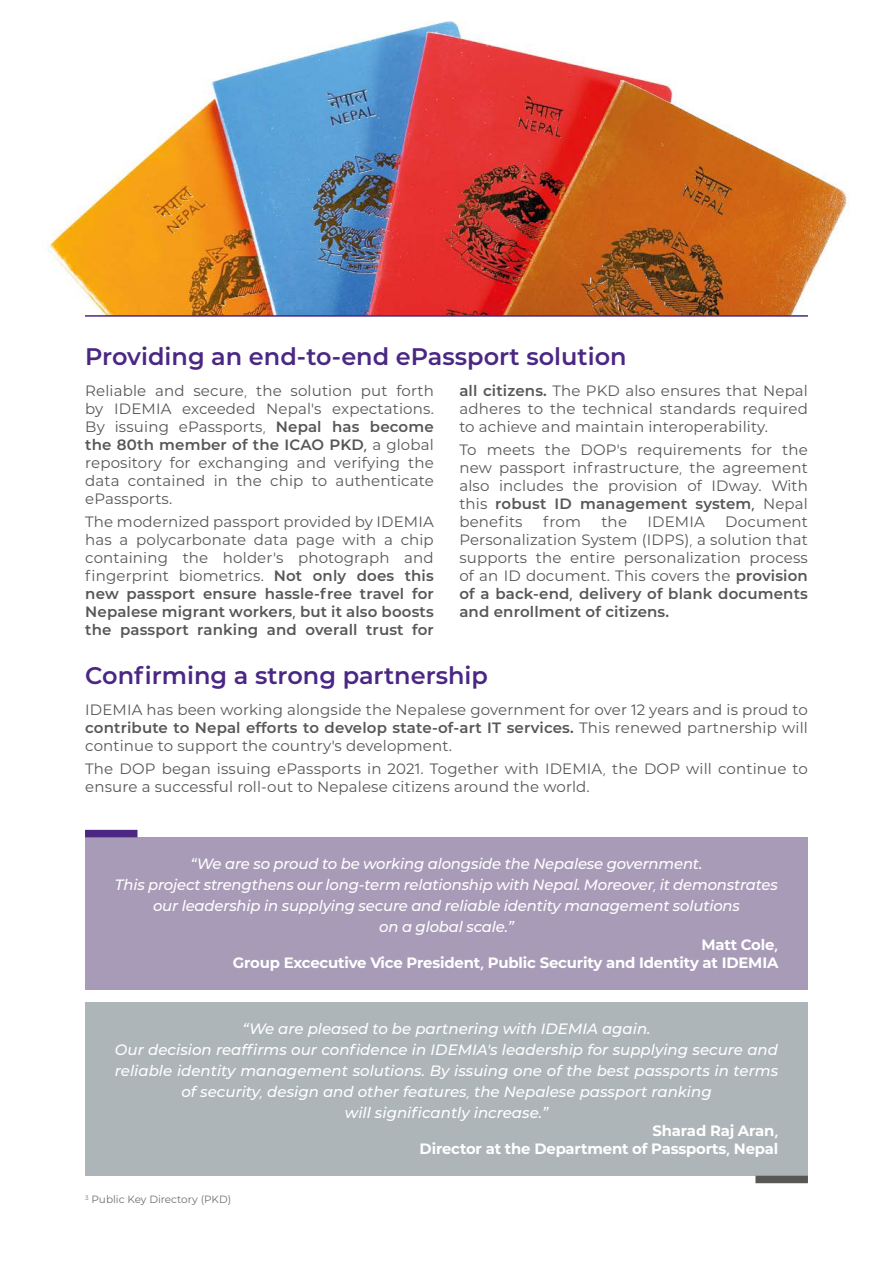
<style>
.page{position:relative;width:893px;height:1263px;background:#fff}
.page>*{position:absolute;margin:0;border:0;box-sizing:border-box;transform-origin:0 0}
.t1{font:600 24px "IDEMIA";color:#4b2784}
.t2{font:15px/18px "IDEMIA";letter-spacing:.01em;color:#575756;text-align:justify}
.t3{font:italic 500 15px/21px "IDEMIA";color:#fff;text-align:center}
.t4{font:700 15px/18px "IDEMIA";letter-spacing:-.01em;color:#fff;text-align:right}
.t5{font:10.5px "IDEMIA";color:#706f6f}
.s1{font-weight:600}
</style>
<div class="page">
<img style="left:42px;top:21px;width:807px;height:294px">
<div style="left:85px;top:837px;width:723px;height:153px;background:#a89bb8"></div>
<div style="left:85px;top:1002px;width:723px;height:174px;background:#adb5b9"></div>
<div style="left:85px;top:830px;width:52px;height:7px;background:#4b2784"></div>
<hr style="left:85px;top:315px;width:723px;height:2px;background:#4b2784">
<div style="left:755px;top:1176px;width:53px;height:7px;background:#575756"></div>
<h1 class="t1" style="left:85px;top:339px;width:543px">Providing an end-to-end ePassport solution</h1>
<p class="t2" style="left:85px;top:381px;width:350px">Reliable and secure, the solution put forth by IDEMIA exceeded Nepal’s expectations.<br>By issuing ePassports, <span class="s1">Nepal has become the 80th member of the ICAO PKD,</span> a global repository for exchanging and verifying the data contained in the chip to authenticate ePassports.</p>
<p class="t2" style="left:85px;top:512px;width:350px">The modernized passport provided by IDEMIA has a polycarbonate data page with a chip containing the holder’s photograph and fingerprint biometrics. <span class="s1">Not only does this new passport ensure hassle-free travel for Nepalese migrant workers, but it also boosts the passport ranking and overall trust for</span></p>
<p class="t2" style="left:459px;top:381px;width:350px"><span class="s1">all citizens.</span> The PKD also ensures that Nepal adheres to the technical standards required to achieve and maintain interoperability.</p>
<p class="t2" style="left:459px;top:440px;width:350px">To meets the DOP’s requirements for the new passport infrastructure, the agreement also includes the provision of IDway. With this <span class="s1">robust ID management system,</span> Nepal benefits</p>
<p class="t2" style="left:543px;top:512px;width:39px">from</p>
<p class="t2" style="left:601px;top:512px;width:27px">the</p>
<p class="t2" style="left:647px;top:512px;width:59px">IDEMIA</p>
<p class="t2" style="left:459px;top:512px;width:350px;text-indent:266px">Document Personalization System (IDPS), a solution that supports the entire personalization process of an ID document. This covers the <span class="s1">provision of a back-end, delivery of blank documents and enrollment of citizens.</span></p>
<h1 class="t1" style="left:85px;top:658px;width:404px">Confirming a strong partnership</h1>
<p class="t2" style="left:85px;top:700px;width:724px">IDEMIA has been working alongside the Nepalese government for over 12 years and is proud to <span class="s1">contribute to Nepal efforts to develop state-of-art IT services.</span> This renewed partnership will continue to support the country’s development.</p>
<p class="t2" style="left:85px;top:759px;width:724px">The DOP began issuing ePassports in 2021. Together with IDEMIA, the DOP will continue to ensure a successful roll-out to Nepalese citizens around the world.</p>
<p class="t3" style="left:115px;top:852px;width:664px">“We are so proud to be working alongside the Nepalese government.<br>This project strengthens our long-term relationship with Nepal. Moreover, it demonstrates our leadership in supplying secure and reliable identity management solutions<br>on a global scale.”</p>
<p class="t4" style="left:233px;top:935px;width:547px">Matt Cole,<br>Group Excecutive Vice President, Public Security and Identity at IDEMIA</p>
<p class="t3" style="left:115px;top:1018px;width:665px">“We are pleased to be partnering with IDEMIA again.<br>Our decision reaffirms our confidence in IDEMIA’s leadership for supplying secure and reliable identity management solutions. By issuing one of the best passports in terms of security, design and other features, the Nepalese passport ranking<br>will significantly increase.”</p>
<p class="t4" style="left:420px;top:1121px;width:360px">Sharad Raj Aran,<br>Director at the Department of Passports, Nepal</p>
<p class="t5" style="left:85px;top:1192px;width:148px"><sup>3</sup> Public Key Directory (PKD)</p>
</div>
